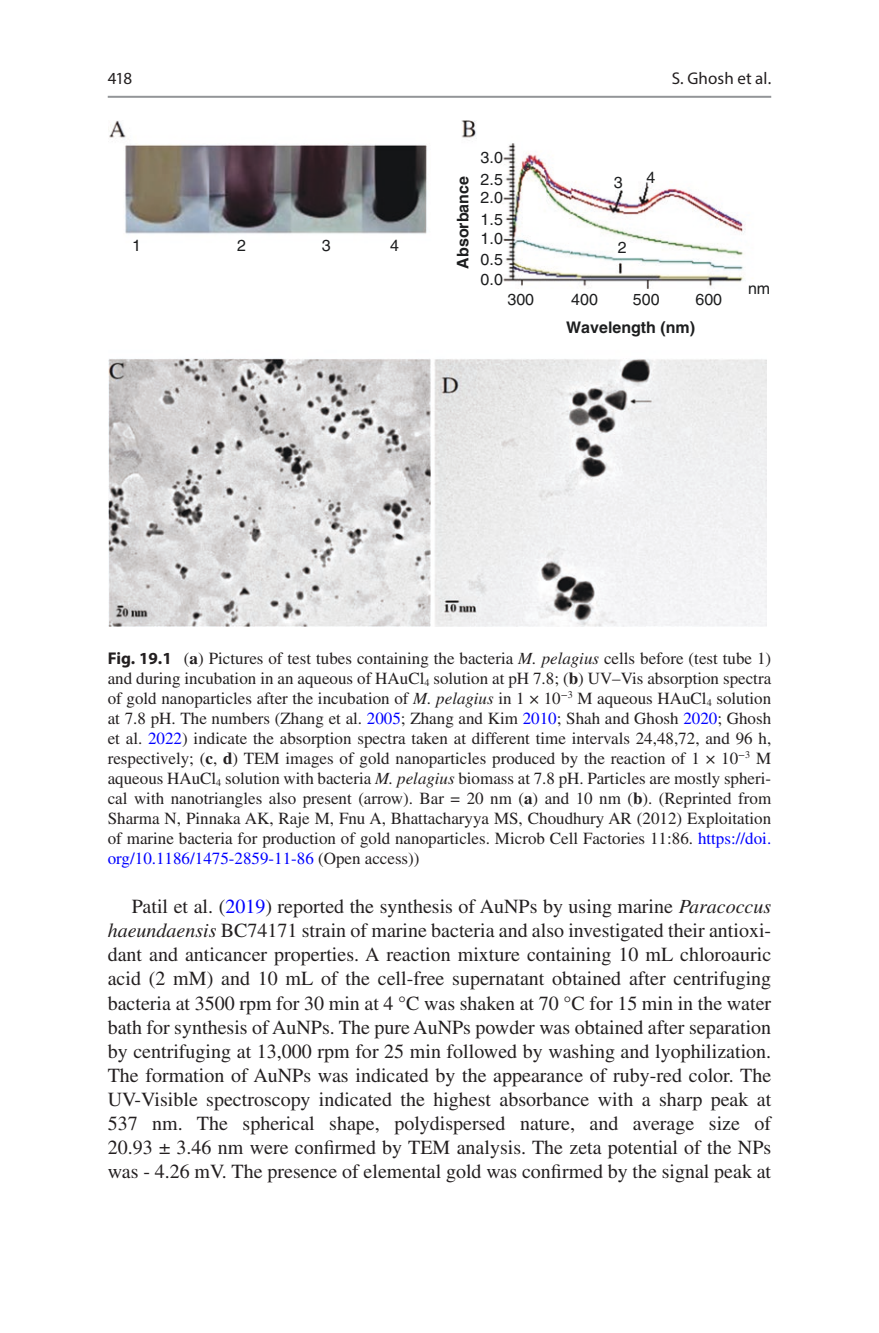
<style>
.page{position:relative;width:879px;height:1333px;background:#fff}
.page>*{position:absolute;margin:0;border:0;box-sizing:border-box;transform-origin:0 0}
.Text{font:20px/24px "Times LT Std";color:#231f20;text-align:justify}
.t1{font:17px/20px "Times LT Std";color:#231f20;text-align:justify}
.t2{font:17px "Myriad Pro";letter-spacing:.005em;color:#231f20}
.t3{font:16px/20.4px "Helvetica";color:#1d1e1f}
.t4{font:700 16px "Helvetica";color:#1d1e1f}
.s1{font-family:"Myriad Pro";font-weight:700}
.s2{font-weight:700}
.s3{font-style:italic}
.s4{color:#00f}
</style>
<div class="page">
<img style="left:109px;top:121px;width:657px;height:505px">
<hr style="left:108px;top:96px;width:663px;height:2px;background:#939598">
<p class="t2" style="left:108px;top:68px;width:26px">418</p>
<p class="t3" style="left:132px;top:235px;width:10px">1</p>
<p class="t3" style="left:237px;top:235px;width:10px">2</p>
<p class="t3" style="left:322px;top:235px;width:10px">3</p>
<p class="t3" style="left:390px;top:235px;width:10px">4</p>
<p class="t2" style="left:672px;top:68px;width:101px">S. Ghosh et al.</p>
<p class="t4" style="left:453px;top:269px;width:94px;rotate:-90deg">Absorbance</p>
<p class="t3" style="left:481px;top:147px;width:24px;line-height:21.4px">3.0<br>2.5</p>
<p class="t3" style="left:481px;top:186px;width:24px;line-height:22.2px">2.0<br>1.5</p>
<p class="t3" style="left:481px;top:228px;width:24px;text-align:justify">1.0<br>0.5<br>0.0</p>
<p class="t3" style="left:507px;top:289px;width:28px">300</p>
<p class="t3" style="left:571px;top:289px;width:28px">400</p>
<p class="t3" style="left:614px;top:172px;width:10px">3</p>
<p class="t3" style="left:646px;top:167px;width:10px">4</p>
<p class="t3" style="left:618px;top:237px;width:10px">2</p>
<p class="t3" style="left:633px;top:289px;width:28px">500</p>
<p class="t3" style="left:695px;top:289px;width:28px">600</p>
<p class="t4" style="left:566px;top:318px;width:130px">Wavelength (nm)</p>
<p class="t3" style="left:748px;top:278px;width:24px">nm</p>
<p class="t1" style="left:108px;top:648px;width:665px"><span class="s1">Fig. 19.1</span> (<span class="s2">a</span>) Pictures of test tubes containing the bacteria <span class="s3">M. pelagius</span> cells before (test tube 1) and during incubation in an aqueous of HAuCl<sub>4</sub> solution at pH 7.8; (<span class="s2">b</span>) UV–Vis absorption spectra of gold nanoparticles after the incubation of <span class="s3">M. pelagius</span> in 1 × 10<sup>−</sup><sup>3</sup> M aqueous HAuCl<sub>4</sub> solution at 7.8 pH. The numbers (Zhang et al. <span class="s4">2005</span>; Zhang and Kim <span class="s4">2010</span>; Shah and Ghosh <span class="s4">2020</span>; Ghosh et al. <span class="s4">2022</span>) indicate the absorption spectra taken at different time intervals 24,48,72, and 96 h, respectively; (<span class="s2">c</span>, <span class="s2">d</span>) TEM images of gold nanoparticles produced by the reaction of 1 × 10<sup>−</sup><sup>3</sup> M aqueous HAuCl<sub>4</sub> solution with bacteria <span class="s3">M. pelagius</span> biomass at 7.8 pH. Particles are mostly spheri&shy;cal with nanotriangles also present (arrow). Bar = 20 nm (<span class="s2">a</span>) and 10 nm (<span class="s2">b</span>). (Reprinted from Sharma N, Pinnaka AK, Raje M, Fnu A, Bhattacharyya MS, Choudhury AR (2012) Exploitation of marine bacteria for production of gold nanoparticles. Microb Cell Factories 11:86. <span class="s4">https://doi. org/10.1186/1475-2859-11-86</span> (Open access))</p>
<p class="Text" style="left:108px;top:894px;width:665px;text-indent:24px">Patil et al. (<span class="s4">2019</span>) reported the synthesis of AuNPs by using marine <span class="s3">Paracoccus haeundaensis</span> BC74171 strain of marine bacteria and also investigated their antioxi&shy;dant and anticancer properties. A reaction mixture containing 10 mL chloroauric acid (2 mM) and 10 mL of the cell-free supernatant obtained after centrifuging bacteria at 3500 rpm for 30 min at 4 °C was shaken at 70 °C for 15 min in the water bath for synthesis of AuNPs. The pure AuNPs powder was obtained after separation by centrifuging at 13,000 rpm for 25 min followed by washing and lyophilization.<br>The formation of AuNPs was indicated by the appearance of ruby-red color. The UV-Visible spectroscopy indicated the highest absorbance with a sharp peak at 537 nm. The spherical shape, polydispersed nature, and average size of 20.93 ± 3.46 nm were confirmed by TEM analysis. The zeta potential of the NPs was - 4.26 mV. The presence of elemental gold was confirmed by the signal peak at</p>
</div>
